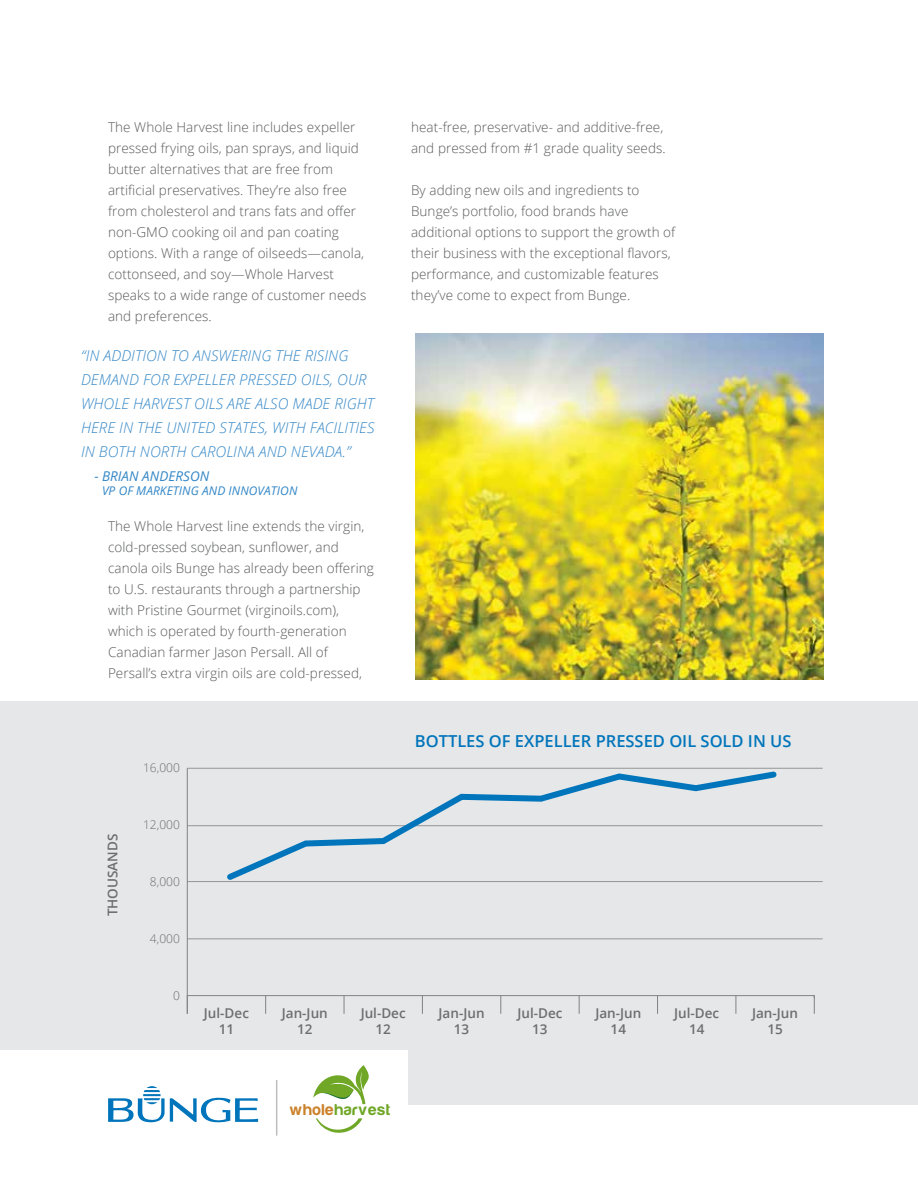
<style>
.page{position:relative;width:918px;height:1188px;background:#fff}
.page>*{position:absolute;margin:0;border:0;box-sizing:border-box;transform-origin:0 0}
.t1{font:600 16.5px "Open Sans";color:#0075bb}
.t2{font:16.2px "SVN Harabaras";letter-spacing:.055em;color:#70a727}
.t3{font:italic 300 15px/24px "Open Sans";letter-spacing:.005em;color:#3487c6}
.t4{font:300 13.5px/21px "Open Sans";letter-spacing:.005em;color:#58595b}
.t5{font:600 13.5px/16.5px "Open Sans";color:#6d6e71;text-align:center}
.t6{font:italic 13.5px "Open Sans";letter-spacing:.005em;color:#3487c6}
.t7{font:italic 12px "Open Sans";letter-spacing:.005em;color:#3487c6}
.t8{font:300 12px "Open Sans";color:#6d6e71}
.s1{color:#cb8129}
</style>
<div class="page">
<div style="left:0;top:701px;width:918px;height:404px;background:#e6e7e8"></div>
<hr style="left:187px;top:939px;width:636px;height:1px;background:#939598">
<hr style="left:187px;top:881px;width:636px;height:1px;background:#939598">
<hr style="left:187px;top:825px;width:636px;height:1px;background:#939598">
<hr style="left:187px;top:768px;width:636px;height:1px;background:#939598">
<svg style="left:187px;top:999px;width:1px;height:15px"></svg>
<svg style="left:265px;top:999px;width:1px;height:15px"></svg>
<svg style="left:344px;top:999px;width:1px;height:15px"></svg>
<svg style="left:422px;top:999px;width:1px;height:15px"></svg>
<svg style="left:500px;top:999px;width:1px;height:15px"></svg>
<svg style="left:579px;top:999px;width:1px;height:15px"></svg>
<svg style="left:657px;top:999px;width:1px;height:15px"></svg>
<svg style="left:735px;top:999px;width:1px;height:15px"></svg>
<svg style="left:814px;top:999px;width:1px;height:15px"></svg>
<svg style="left:186px;top:767px;width:629px;height:232px"></svg>
<svg style="left:222px;top:768px;width:559px;height:117px"></svg>
<img style="left:415px;top:334px;width:409px;height:346px">
<div style="left:0;top:1050px;width:295px;height:138px;background:#fff"></div>
<svg style="left:108px;top:1086px;width:150px;height:37px"></svg>
<div style="left:262px;top:1050px;width:145px;height:128px;background:#fff"></div>
<svg style="left:313px;top:1065px;width:56px;height:68px"></svg>
<hr style="left:276px;top:1080px;width:1px;height:56px;background:#bcbec0">
<p class="t4" style="left:108px;top:116px;width:260px">The Whole Harvest line includes expeller pressed frying oils, pan sprays, and liquid butter alternatives that are free from artificial preservatives. They’re also free from cholesterol and trans fats and offer non-GMO cooking oil and pan coating options. With a range of oilseeds—canola, cottonseed, and soy—Whole Harvest speaks to a wide range of customer needs and preferences.</p>
<p class="t3" style="left:81px;top:343px;width:295px">“IN ADDITION TO ANSWERING THE RISING DEMAND FOR EXPELLER PRESSED OILS, OUR WHOLE HARVEST OILS ARE ALSO MADE RIGHT HERE IN THE UNITED STATES, WITH FACILITIES IN BOTH NORTH CAROLINA AND NEVADA.”</p>
<p class="t6" style="left:94px;top:466px;width:116px">- BRIAN ANDERSON</p>
<p class="t7" style="left:102px;top:482px;width:197px">VP OF MARKETING AND INNOVATION</p>
<p class="t4" style="left:108px;top:515px;width:267px">The Whole Harvest line extends the virgin, cold-pressed soybean, sunflower, and canola oils Bunge has already been offering to U.S. restaurants through a partnership with Pristine Gourmet (virginoils.com), which is operated by fourth-generation Canadian farmer Jason Persall. All of Persall’s extra virgin oils are cold-pressed,</p>
<p class="t8" style="left:143px;top:760px;width:38px">16,000</p>
<p class="t5" style="left:104px;top:916px;width:84px;rotate:-90deg">THOUSANDS</p>
<p class="t8" style="left:143px;top:817px;width:38px">12,000</p>
<p class="t8" style="left:150px;top:874px;width:31px">8,000</p>
<p class="t8" style="left:150px;top:931px;width:31px">4,000</p>
<p class="t8" style="left:173px;top:988px;width:8px">0</p>
<p class="t4" style="left:411px;top:116px;width:256px">heat-free, preservative- and additive-free, and pressed from #1 grade quality seeds.</p>
<p class="t4" style="left:411px;top:179px;width:266px">By adding new oils and ingredients to Bunge’s portfolio, food brands have additional options to support the growth of their business with the exceptional flavors, performance, and customizable features they’ve come to expect from Bunge.</p>
<p class="t1" style="left:415px;top:730px;width:378px">BOTTLES OF EXPELLER PRESSED OIL SOLD IN US</p>
<p class="t5" style="left:204px;top:1004px;width:47px">Jul-Dec<br>11</p>
<p class="t5" style="left:282px;top:1004px;width:47px">Jan-Jun<br>12</p>
<p class="t5" style="left:361px;top:1004px;width:47px">Jul-Dec<br>12</p>
<p class="t5" style="left:439px;top:1004px;width:47px">Jan-Jun<br>13</p>
<p class="t5" style="left:517px;top:1004px;width:47px">Jul-Dec<br>13</p>
<p class="t5" style="left:595px;top:1004px;width:47px">Jan-Jun<br>14</p>
<p class="t5" style="left:674px;top:1004px;width:47px">Jul-Dec<br>14</p>
<p class="t5" style="left:752px;top:1004px;width:47px">Jan-Jun<br>15</p>
<p class="t2" style="left:290px;top:1100px;width:102px"><span class="s1">whole</span>harvest</p>
</div>
